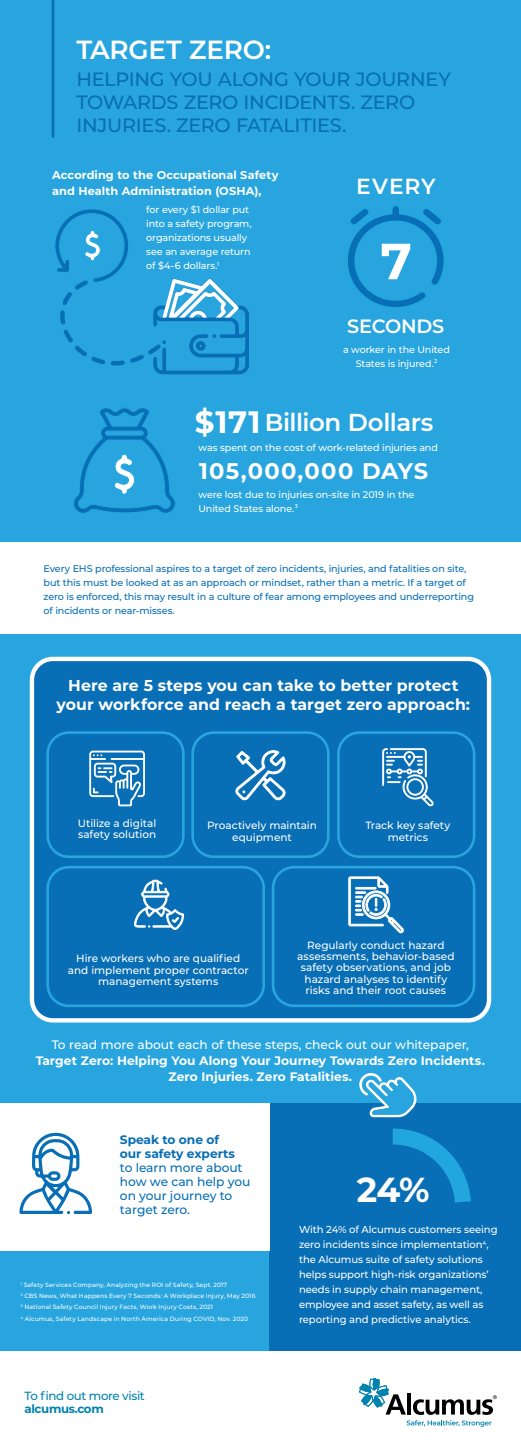
<style>
.page{position:relative;width:521px;height:1454px;background:#fff}
.page>*{position:absolute;margin:0;border:0;box-sizing:border-box;transform-origin:0 0}
.Body_Copy{font:700 50.75px "Montserrat";color:#fff}
.Body_Copy_KG{font:700 34.65px "Montserrat";color:#fff}
.Body_Copy-2{font:700 30.97px "Montserrat";color:#fff}
.Large_Page_Header{font:600 26.25px "Montserrat";letter-spacing:-.01em;color:#fff}
.Body_Copy-3{font:600 24.5px "Montserrat";letter-spacing:-.02em;color:#fff}
.Body_Copy-4{font:700 22.66px "Montserrat";letter-spacing:.055em;color:#fff}
.Body_Copy-5{font:600 21.88px "Montserrat";letter-spacing:.04em;color:#fff}
.Large_Page_Header-2{font:500 19.25px/23.1px "Montserrat";letter-spacing:-.015em;color:#086eb5}
.Body_Copy-6{font:600 19.25px "Montserrat";letter-spacing:-.01em;color:#fff}
.Body_Copy-7{font:700 15.75px/18.9px "Montserrat";color:#fff;text-align:center}
.Body_Copy-8{font:700 12.25px/15.8px "Montserrat";color:#fff;text-align:center}
.Body_Copy_KG-2{font:500 12.25px/14px "Montserrat";letter-spacing:-.005em;color:#086eb5}
.t1{font:500 11.81px/12.2px "Montserrat";letter-spacing:-.03em;color:#0082af}
.Body_Copy-9{font:700 11.38px/16.1px "Montserrat";color:#fff}
.Body_Copy-10{font:500 10.5px/11.4px "Montserrat";color:#fff;text-align:center}
.Body_Copy_KG-3{font:500 10.06px/14.9px "Montserrat";letter-spacing:-.01em;color:#fff}
.Body_Copy-11{font:500 9.62px/14px "Montserrat";letter-spacing:-.015em;color:#086eb5}
.Body_Copy-12{font:500 9.62px/14px "Montserrat";letter-spacing:-.015em;color:#fff}
.Body_Copy-13{font:500 6.12px/11.4px "Montserrat";letter-spacing:.01em;color:#fff}
.s1{font-weight:500}
.s2{font-weight:700}
</style>
<div class="page">
<div style="left:0;top:0;width:521px;height:1288px;background:#28a5de"></div>
<hr style="left:52px;top:0;width:2px;height:136px;background:#086eb5">
<div style="left:32px;top:659px;width:457px;height:361px;background:#086eb5;border-radius:21px"></div>
<div style="left:30px;top:656px;width:461px;height:366px;border:4px solid #fff;border-radius:21px"></div>
<div style="left:46px;top:731px;width:139px;height:127px;border:3px solid #28a5de;border-radius:21px"></div>
<div style="left:191px;top:731px;width:139px;height:127px;border:3px solid #28a5de;border-radius:21px"></div>
<div style="left:337px;top:731px;width:138px;height:127px;border:3px solid #28a5de;border-radius:21px"></div>
<div style="left:46px;top:865px;width:219px;height:142px;border:3px solid #28a5de;border-radius:21px"></div>
<div style="left:272px;top:865px;width:203px;height:142px;border:3px solid #28a5de;border-radius:21px"></div>
<div style="left:0;top:1250px;width:269px;height:100px;background:#28a5de"></div>
<div style="left:269px;top:1103px;width:252px;height:247px;background:#086eb5"></div>
<svg style="left:392px;top:1128px;width:79px;height:75px"></svg>
<div style="left:0;top:1103px;width:269px;height:147px;background:#fff"></div>
<svg style="left:19px;top:1132px;width:73px;height:82px"></svg>
<svg style="left:359px;top:1377px;width:138px;height:49px"></svg>
<div style="left:0;top:542px;width:521px;height:92px;background:#fff"></div>
<svg style="left:348px;top:206px;width:96px;height:101px"></svg>
<svg style="left:73px;top:656px;width:104px;height:84px"></svg>
<svg style="left:74px;top:408px;width:101px;height:105px"></svg>
<svg style="left:55px;top:209px;width:194px;height:166px"></svg>
<svg style="left:89px;top:750px;width:56px;height:56px"></svg>
<svg style="left:235px;top:750px;width:51px;height:50px"></svg>
<svg style="left:382px;top:748px;width:52px;height:58px"></svg>
<svg style="left:348px;top:876px;width:56px;height:57px"></svg>
<svg style="left:134px;top:879px;width:50px;height:51px"></svg>
<svg style="left:359px;top:1073px;width:57px;height:44px"></svg>
<p class="Large_Page_Header" style="left:76px;top:31px;width:196px">TARGET ZERO:</p>
<p class="Large_Page_Header-2" style="left:76px;top:66px;width:376px">HELPING YOU ALONG YOUR JOURNEY<br>TOWARDS ZERO INCIDENTS. ZERO<br>INJURIES. ZERO FATALITIES.</p>
<p class="Body_Copy-9" style="left:52px;top:166px;width:228px">According to the Occupational Safety and Health Administration (OSHA),</p>
<p class="Body_Copy-12" style="left:146px;top:202px;width:107px">for every $1 dollar put into a safety program, organizations usually see an average return of $4-6 dollars.<sup>1</sup></p>
<p class="Body_Copy-5" style="left:356px;top:170px;width:81px">EVERY</p>
<p class="Body_Copy" style="left:380px;top:225px;width:33px">7</p>
<p class="Body_Copy-6" style="left:347px;top:312px;width:98px">SECONDS</p>
<p class="Body_Copy-12" style="left:343px;top:342px;width:109px;text-align:center">a worker in the United<br>States is injured.<sup>2</sup></p>
<p class="Body_Copy-2" style="left:195px;top:399px;width:67px">$171</p>
<p class="Body_Copy-3" style="left:265px;top:405px;width:170px">Billion Dollars</p>
<p class="Body_Copy-12" style="left:198px;top:440px;width:241px">was spent on the cost of work-related injuries and</p>
<p class="Body_Copy-12" style="left:198px;top:487px;width:217px">were lost due to injuries on-site in 2019 in the<br>United States alone.<sup>3</sup></p>
<p class="Body_Copy-4" style="left:199px;top:454px;width:230px">105,000,000 DAYS</p>
<p class="Body_Copy-11" style="left:44px;top:561px;width:432px">Every EHS professional aspires to a target of zero incidents, injuries, and fatalities on site, but this must be looked at as an approach or mindset, rather than a metric. If a target of zero is enforced, this may result in a culture of fear among employees and underreporting of incidents or near-misses.</p>
<p class="Body_Copy-7" style="left:57px;top:675px;width:415px">Here are 5 steps you can take to better protect your workforce and reach a target zero approach:</p>
<p class="Body_Copy-10" style="left:78px;top:817px;width:80px;text-align:left">Utilize a digital safety solution</p>
<p class="Body_Copy-10" style="left:207px;top:819px;width:111px">Proactively maintain equipment</p>
<p class="Body_Copy-10" style="left:365px;top:819px;width:87px">Track key safety metrics</p>
<p class="Body_Copy-10" style="left:68px;top:952px;width:182px">Hire workers who are qualified and implement proper contractor management systems</p>
<p class="Body_Copy-10" style="left:297px;top:938px;width:159px">Regularly conduct hazard assessments, behavior-based safety observations, and job hazard analyses to identify risks and their root causes</p>
<p class="Body_Copy-8" style="left:36px;top:1036px;width:451px"><span class="s1">To read more about each of these steps, check out our whitepaper,<br></span>Target Zero: Helping You Along Your Journey Towards Zero Incidents.<br>Zero Injuries. Zero Fatalities.</p>
<p class="Body_Copy_KG-2" style="left:120px;top:1131px;width:132px"><span class="s2">Speak to one of<br>our safety experts </span>to learn more about how we can help you on your journey to target zero.</p>
<p class="Body_Copy-13" style="left:21px;top:1278px;width:236px"><sup>1</sup> Safety Services Company, Analyzing the ROI of Safety, Sept. 2017<br><sup>2</sup> CBS News, What Happens Every 7 Seconds: A Workplace Injury, May 2016<br><sup>3</sup> National Safety Council Injury Facts, Work Injury Costs, 2021</p>
<p class="Body_Copy-13" style="left:21px;top:1312px;width:229px"><sup>4</sup> Alcumus, Safety Landscape in North America During COVID, Nov. 2020</p>
<p class="t1" style="left:24px;top:1389px;width:122px">To find out more visit <span class="s2">alcumus.com</span></p>
<p class="Body_Copy_KG" style="left:357px;top:1164px;width:74px">24%</p>
<p class="Body_Copy_KG-3" style="left:299px;top:1221px;width:200px">With 24% of Alcumus customers seeing zero incidents since implementation<sup>4</sup>, the Alcumus suite of safety solutions helps support high-risk organizations’ needs in supply chain management, employee and asset safety, as well as reporting and predictive analytics.</p>
</div>
